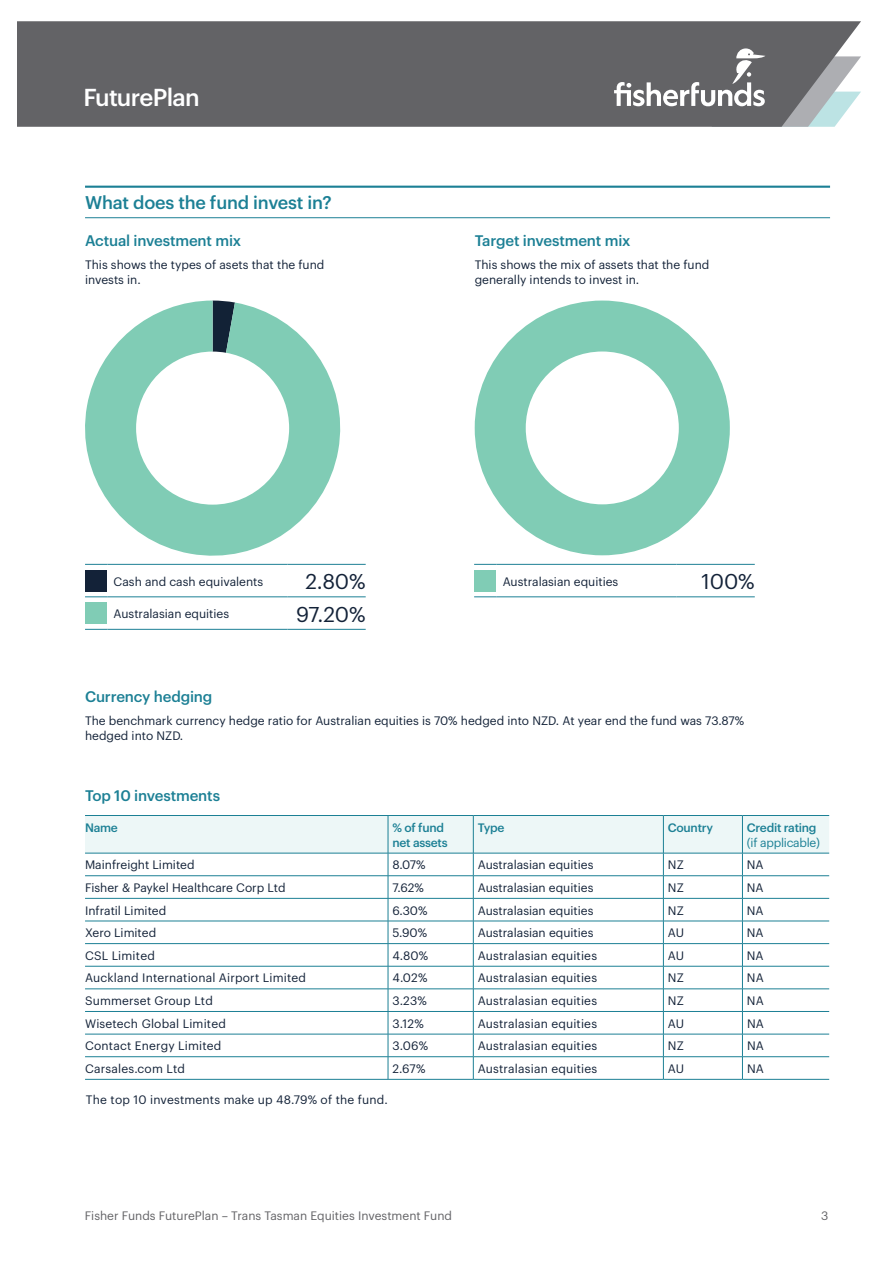
<style>
.page{position:relative;width:893px;height:1263px;background:#fff}
.page>*{position:absolute;margin:0;border:0;box-sizing:border-box;transform-origin:0 0}
.t1{font:500 24px "Graphik";letter-spacing:-.03em;color:#fff}
.t2{font:21px "Graphik";letter-spacing:-.005em;color:#132238}
.t3{font:500 18px "Graphik";letter-spacing:-.01em;color:#1c8095}
.t4{font:500 15px "Graphik";letter-spacing:-.01em;color:#1c8095}
.t5{font:12px/15px "Graphik";color:#132238}
.t6{font:12px "Graphik";color:#636366}
.t7{font:500 12px/15px "Graphik";letter-spacing:-.02em;color:#1c8095}
.t8{font:12px "Graphik";letter-spacing:-.02em;color:#1c8095}
</style>
<div class="page">
<div style="left:17px;top:21px;width:844px;height:106px;background:#636366"></div>
<svg style="left:614px;top:48px;width:247px;height:79px"></svg>
<hr style="left:85px;top:186px;width:745px;height:2px;background:#1c8095">
<hr style="left:85px;top:217px;width:745px;height:1px;background:#1c8095">
<div style="left:475px;top:571px;width:21px;height:21px;background:#80ccb5"></div>
<svg style="left:474px;top:564px;width:23px;height:1px"></svg>
<hr style="left:497px;top:564px;width:180px;height:1px;background:#1c8095">
<svg style="left:474px;top:597px;width:23px;height:1px"></svg>
<hr style="left:497px;top:597px;width:180px;height:1px;background:#1c8095">
<hr style="left:677px;top:564px;width:78px;height:1px;background:#1c8095">
<hr style="left:677px;top:597px;width:78px;height:1px;background:#1c8095">
<div style="left:474px;top:571px;width:21px;height:21px;background:#80ccb5"></div>
<svg style="left:85px;top:597px;width:23px;height:1px"></svg>
<hr style="left:108px;top:597px;width:180px;height:1px;background:#1c8095">
<svg style="left:85px;top:629px;width:23px;height:1px"></svg>
<hr style="left:108px;top:629px;width:180px;height:1px;background:#1c8095">
<hr style="left:288px;top:564px;width:78px;height:1px;background:#1c8095">
<hr style="left:288px;top:597px;width:78px;height:1px;background:#1c8095">
<hr style="left:288px;top:629px;width:78px;height:1px;background:#1c8095">
<div style="left:85px;top:571px;width:21px;height:21px;background:#132238"></div>
<div style="left:85px;top:603px;width:21px;height:21px;background:#80ccb5"></div>
<svg style="left:475px;top:301px;width:255px;height:254px;fill:#88cfba"></svg>
<hr style="left:85px;top:1079px;width:303px;height:1px;background:#1c8095">
<hr style="left:742px;top:1079px;width:87px;height:1px;background:#1c8095">
<svg style="left:85px;top:815px;width:744px;height:264px"></svg>
<hr style="left:388px;top:1079px;width:85px;height:1px;background:#1c8095">
<hr style="left:473px;top:1079px;width:190px;height:1px;background:#1c8095">
<hr style="left:663px;top:1079px;width:79px;height:1px;background:#1c8095">
<svg style="left:85px;top:301px;width:265px;height:264px"></svg>
<h1 class="t1" style="left:83px;top:79px;width:118px">FuturePlan</h1>
<h3 class="t3" style="left:85px;top:189px;width:248px">What does the fund invest in?</h3>
<p class="t4" style="left:85px;top:229px;width:158px">Actual investment mix</p>
<p class="t5" style="left:85px;top:256px;width:241px">This shows the types of asets that the fund invests in.</p>
<p class="t4" style="left:475px;top:229px;width:157px">Target investment mix</p>
<p class="t5" style="left:475px;top:256px;width:236px">This shows the mix of assets that the fund generally intends to invest in.</p>
<p class="t5" style="left:114px;top:573px;width:151px">Cash and cash equivalents</p>
<h2 class="t2" style="left:306px;top:566px;width:62px">2.80%</h2>
<p class="t5" style="left:503px;top:573px;width:117px">Australasian equities</p>
<h2 class="t2" style="left:701px;top:566px;width:55px">100%</h2>
<p class="t5" style="left:114px;top:605px;width:117px">Australasian equities</p>
<h2 class="t2" style="left:296px;top:598px;width:71px">97.20%</h2>
<p class="t4" style="left:85px;top:685px;width:129px">Currency hedging</p>
<p class="t5" style="left:85px;top:712px;width:660px">The benchmark currency hedge ratio for Australian equities is 70% hedged into NZD. At year end the fund was 73.87% hedged into NZD.</p>
<p class="t4" style="left:85px;top:784px;width:137px">Top 10 investments</p>
<p class="t7" style="left:85px;top:819px;width:34px">Name</p>
<p class="t7" style="left:392px;top:819px;width:57px">% of fund net assets</p>
<p class="t7" style="left:478px;top:819px;width:28px">Type</p>
<p class="t7" style="left:668px;top:819px;width:47px">Country</p>
<p class="t7" style="left:747px;top:819px;width:71px">Credit rating</p>
<p class="t8" style="left:747px;top:833px;width:75px">(if applicable)</p>
<p class="t5" style="left:85px;top:856px;width:111px">Mainfreight Limited</p>
<p class="t5" style="left:392px;top:856px;width:35px">8.07%</p>
<p class="t5" style="left:478px;top:856px;width:117px">Australasian equities</p>
<p class="t5" style="left:668px;top:856px;width:18px">NZ</p>
<p class="t5" style="left:747px;top:856px;width:18px">NA</p>
<p class="t5" style="left:85px;top:879px;width:202px">Fisher &amp; Paykel Healthcare Corp Ltd</p>
<p class="t5" style="left:392px;top:879px;width:33px">7.62%</p>
<p class="t5" style="left:478px;top:879px;width:117px">Australasian equities</p>
<p class="t5" style="left:668px;top:879px;width:18px">NZ</p>
<p class="t5" style="left:747px;top:879px;width:18px">NA</p>
<p class="t5" style="left:85px;top:902px;width:83px">Infratil Limited</p>
<p class="t5" style="left:392px;top:902px;width:37px">6.30%</p>
<p class="t5" style="left:478px;top:902px;width:117px">Australasian equities</p>
<p class="t5" style="left:668px;top:902px;width:18px">NZ</p>
<p class="t5" style="left:747px;top:902px;width:18px">NA</p>
<p class="t5" style="left:85px;top:924px;width:73px">Xero Limited</p>
<p class="t5" style="left:392px;top:924px;width:36px">5.90%</p>
<p class="t5" style="left:478px;top:924px;width:117px">Australasian equities</p>
<p class="t5" style="left:668px;top:924px;width:18px">AU</p>
<p class="t5" style="left:747px;top:924px;width:18px">NA</p>
<p class="t5" style="left:85px;top:947px;width:71px">CSL Limited</p>
<p class="t5" style="left:392px;top:947px;width:37px">4.80%</p>
<p class="t5" style="left:478px;top:947px;width:121px">Australasian equities</p>
<p class="t5" style="left:668px;top:947px;width:18px">AU</p>
<p class="t5" style="left:747px;top:947px;width:18px">NA</p>
<p class="t5" style="left:85px;top:969px;width:222px">Auckland International Airport Limited</p>
<p class="t5" style="left:393px;top:969px;width:37px">4.02%</p>
<p class="t5" style="left:478px;top:969px;width:121px">Australasian equities</p>
<p class="t5" style="left:668px;top:969px;width:18px">NZ</p>
<p class="t5" style="left:747px;top:969px;width:18px">NA</p>
<p class="t5" style="left:85px;top:992px;width:129px">Summerset Group Ltd</p>
<p class="t5" style="left:393px;top:992px;width:36px">3.23%</p>
<p class="t5" style="left:478px;top:992px;width:121px">Australasian equities</p>
<p class="t5" style="left:668px;top:992px;width:18px">NZ</p>
<p class="t5" style="left:747px;top:992px;width:18px">NA</p>
<p class="t5" style="left:85px;top:1015px;width:142px">Wisetech Global Limited</p>
<p class="t5" style="left:393px;top:1015px;width:33px">3.12%</p>
<p class="t5" style="left:478px;top:1015px;width:121px">Australasian equities</p>
<p class="t5" style="left:668px;top:1015px;width:18px">AU</p>
<p class="t5" style="left:747px;top:1015px;width:18px">NA</p>
<p class="t5" style="left:85px;top:1037px;width:138px">Contact Energy Limited</p>
<p class="t5" style="left:393px;top:1037px;width:37px">3.06%</p>
<p class="t5" style="left:478px;top:1037px;width:121px">Australasian equities</p>
<p class="t5" style="left:668px;top:1037px;width:18px">NZ</p>
<p class="t5" style="left:747px;top:1037px;width:18px">NA</p>
<p class="t5" style="left:85px;top:1060px;width:101px">Carsales.com Ltd</p>
<p class="t5" style="left:393px;top:1060px;width:34px">2.67%</p>
<p class="t5" style="left:478px;top:1060px;width:121px">Australasian equities</p>
<p class="t5" style="left:668px;top:1060px;width:18px">AU</p>
<p class="t5" style="left:747px;top:1060px;width:18px">NA</p>
<p class="t5" style="left:86px;top:1091px;width:304px">The top 10 investments make up 48.79% of the fund.</p>
<p class="t6" style="left:85px;top:1207px;width:369px">Fisher Funds FuturePlan – Trans Tasman Equities Investment Fund</p>
<p class="t6" style="left:821px;top:1207px;width:9px">3</p>
</div>
